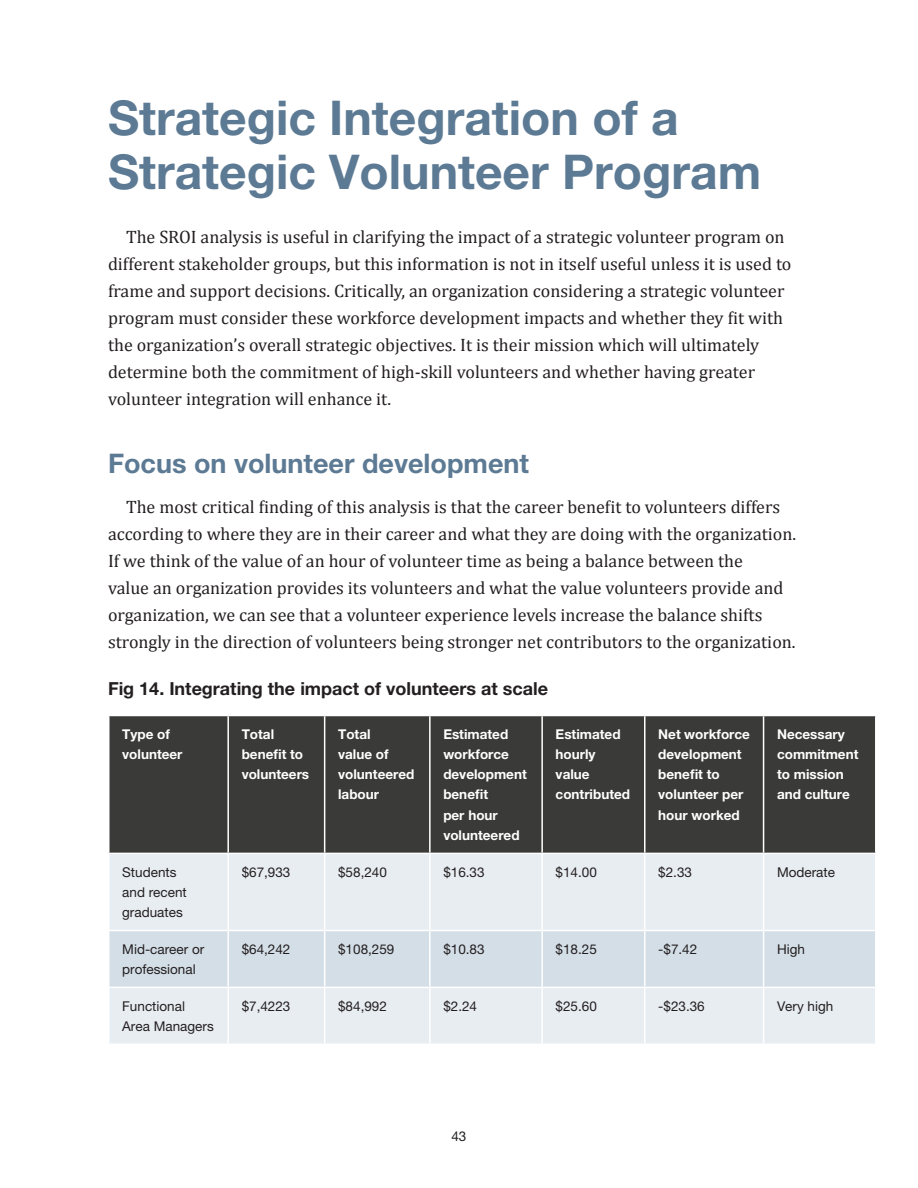
<style>
.page{position:relative;width:918px;height:1188px;background:#fff}
.page>*{position:absolute;margin:0;border:0;box-sizing:border-box;transform-origin:0 0}
.t1{font:700 48px/54px "Helvetica Neue LT Pro";color:#5c7a94}
.t2{font:700 27px "Helvetica Neue LT Pro";color:#5c7a94}
.t3{font:18px/27px "Cambria";color:#231f20}
.t4{font:700 18px "Helvetica Neue LT Pro";color:#231f20}
.t5{font:700 13.5px/20.2px "Helvetica Neue LT Pro";color:#fff}
.t6{font:13.5px/20.2px "Helvetica Neue LT Pro";color:#231f20}
</style>
<div class="page">
<div style="left:110px;top:716px;width:765px;height:137px;background:#3a3a39"></div>
<div style="left:110px;top:854px;width:765px;height:190px;background:#e8edf2"></div>
<div style="left:110px;top:931px;width:765px;height:56px;background:#d4dee7"></div>
<hr style="left:227px;top:716px;width:2px;height:137px;background:#fff">
<hr style="left:324px;top:716px;width:1px;height:137px;background:#fff">
<hr style="left:429px;top:716px;width:2px;height:137px;background:#fff">
<hr style="left:541px;top:716px;width:2px;height:137px;background:#fff">
<hr style="left:644px;top:716px;width:2px;height:137px;background:#fff">
<hr style="left:763px;top:716px;width:1px;height:137px;background:#fff">
<hr style="left:227px;top:854px;width:2px;height:76px;background:#fff">
<hr style="left:324px;top:854px;width:1px;height:76px;background:#fff">
<hr style="left:429px;top:854px;width:2px;height:76px;background:#fff">
<hr style="left:541px;top:854px;width:2px;height:76px;background:#fff">
<hr style="left:644px;top:854px;width:2px;height:76px;background:#fff">
<hr style="left:763px;top:854px;width:1px;height:76px;background:#fff">
<hr style="left:108px;top:930px;width:120px;height:1px;background:#fff">
<hr style="left:228px;top:930px;width:97px;height:1px;background:#fff">
<hr style="left:227px;top:931px;width:2px;height:56px;background:#fff">
<hr style="left:325px;top:930px;width:105px;height:1px;background:#fff">
<hr style="left:324px;top:931px;width:1px;height:56px;background:#fff">
<hr style="left:430px;top:930px;width:112px;height:1px;background:#fff">
<hr style="left:429px;top:931px;width:2px;height:56px;background:#fff">
<hr style="left:542px;top:930px;width:103px;height:1px;background:#fff">
<hr style="left:541px;top:931px;width:2px;height:56px;background:#fff">
<hr style="left:645px;top:930px;width:119px;height:1px;background:#fff">
<hr style="left:644px;top:931px;width:2px;height:56px;background:#fff">
<hr style="left:764px;top:930px;width:113px;height:1px;background:#fff">
<hr style="left:763px;top:931px;width:1px;height:56px;background:#fff">
<hr style="left:108px;top:987px;width:120px;height:1px;background:#fff">
<hr style="left:228px;top:987px;width:97px;height:1px;background:#fff">
<hr style="left:227px;top:988px;width:2px;height:56px;background:#fff">
<hr style="left:325px;top:987px;width:105px;height:1px;background:#fff">
<hr style="left:324px;top:988px;width:1px;height:56px;background:#fff">
<hr style="left:430px;top:987px;width:112px;height:1px;background:#fff">
<hr style="left:429px;top:988px;width:2px;height:56px;background:#fff">
<hr style="left:542px;top:987px;width:103px;height:1px;background:#fff">
<hr style="left:541px;top:988px;width:2px;height:56px;background:#fff">
<hr style="left:645px;top:987px;width:119px;height:1px;background:#fff">
<hr style="left:644px;top:988px;width:2px;height:56px;background:#fff">
<hr style="left:764px;top:987px;width:113px;height:1px;background:#fff">
<hr style="left:763px;top:988px;width:1px;height:56px;background:#fff">
<h1 class="t1" style="left:108px;top:90px;width:655px">Strategic Integration of a<br>Strategic Volunteer Program</h1>
<p class="t3" style="left:108px;top:223px;width:685px;text-indent:18px">The SROI analysis is useful in clarifying the impact of a strategic volunteer program on different stakeholder groups, but this information is not in itself useful unless it is used to frame and support decisions. Critically, an organization considering a strategic volunteer program must consider these workforce development impacts and whether they fit with the organization’s overall strategic objectives. It is their mission which will ultimately determine both the commitment of high-skill volunteers and whether having greater volunteer integration will enhance it.</p>
<h2 class="t2" style="left:108px;top:446px;width:423px">Focus on volunteer development</h2>
<p class="t3" style="left:108px;top:493px;width:690px;text-indent:18px">The most critical finding of this analysis is that the career benefit to volunteers differs according to where they are in their career and what they are doing with the organization.<br>If we think of the value of an hour of volunteer time as being a balance between the<br>value an organization provides its volunteers and what the value volunteers provide and organization, we can see that a volunteer experience levels increase the balance shifts strongly in the direction of volunteers being stronger net contributors to the organization.</p>
<p class="t4" style="left:108px;top:678px;width:442px">Fig 14. Integrating the impact of volunteers at scale</p>
<p class="t5" style="left:122px;top:723px;width:62px">Type of volunteer</p>
<p class="t5" style="left:242px;top:723px;width:69px">Total benefit to volunteers</p>
<p class="t5" style="left:338px;top:723px;width:78px">Total<br>value of volunteered labour</p>
<p class="t5" style="left:443px;top:723px;width:85px">Estimated workforce development benefit<br>per hour volunteered</p>
<p class="t5" style="left:556px;top:723px;width:76px">Estimated hourly value contributed</p>
<p class="t5" style="left:658px;top:723px;width:93px">Net workforce development benefit to volunteer per hour worked</p>
<p class="t5" style="left:777px;top:723px;width:83px">Necessary commitment to mission and culture</p>
<p class="t6" style="left:122px;top:861px;width:66px">Students and recent graduates</p>
<p class="t6" style="left:242px;top:861px;width:50px">$67,933</p>
<p class="t6" style="left:338px;top:861px;width:50px">$58,240</p>
<p class="t6" style="left:443px;top:861px;width:43px">$16.33</p>
<p class="t6" style="left:556px;top:861px;width:43px">$14.00</p>
<p class="t6" style="left:658px;top:861px;width:35px">$2.33</p>
<p class="t6" style="left:777px;top:861px;width:60px">Moderate</p>
<p class="t6" style="left:122px;top:939px;width:83px">Mid-career or professional</p>
<p class="t6" style="left:242px;top:939px;width:50px">$64,242</p>
<p class="t6" style="left:338px;top:939px;width:58px">$108,259</p>
<p class="t6" style="left:443px;top:939px;width:43px">$10.83</p>
<p class="t6" style="left:556px;top:939px;width:43px">$18.25</p>
<p class="t6" style="left:658px;top:939px;width:41px">-$7.42</p>
<p class="t6" style="left:777px;top:939px;width:29px">High</p>
<p class="t6" style="left:122px;top:995px;width:93px">Functional<br>Area Managers</p>
<p class="t6" style="left:242px;top:995px;width:50px">$7,4223</p>
<p class="t6" style="left:338px;top:995px;width:50px">$84,992</p>
<p class="t6" style="left:443px;top:995px;width:35px">$2.24</p>
<p class="t6" style="left:556px;top:995px;width:43px">$25.60</p>
<p class="t6" style="left:658px;top:995px;width:48px">-$23.36</p>
<p class="t6" style="left:777px;top:995px;width:58px">Very high</p>
<p class="t6" style="left:451px;top:1126px;width:17px">43</p>
</div>
